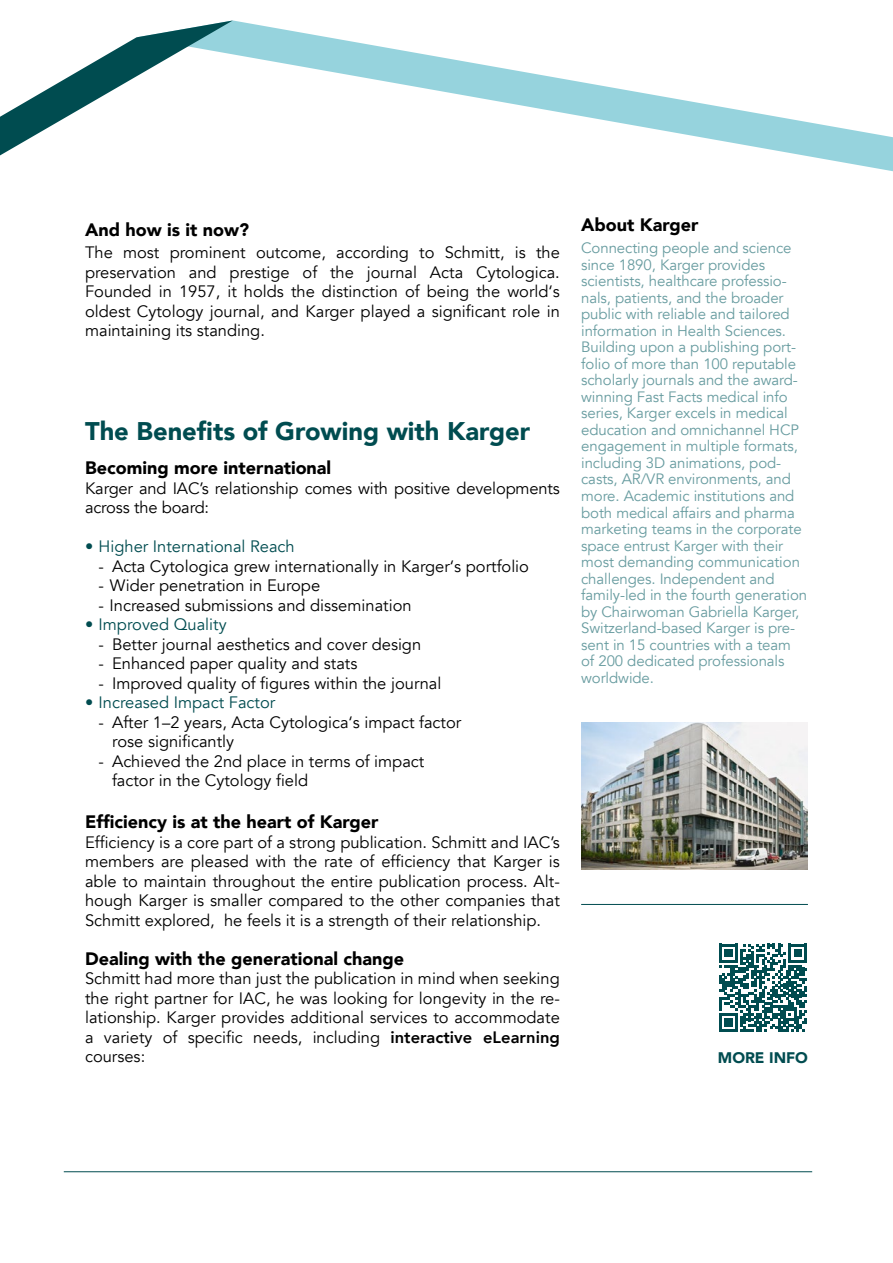
<style>
.page{position:relative;width:893px;height:1263px;background:#fff}
.page>*{position:absolute;margin:0;border:0;box-sizing:border-box;transform-origin:0 0}
.t1{font:900 25.5px "Avenir";color:#004c50}
.t2{font:900 18px "Avenir";color:#000}
.t3{font:16.5px/19.5px "Avenir";color:#000;text-align:justify}
.t4{font:16.5px "Avenir";color:#004c50}
.t5{font:900 15.3px "Avenir";color:#004c50}
.t6{font:15px/16.5px "Avenir";letter-spacing:-.005em;color:#689ca0}
.s1{font-weight:300}
.s2{font-weight:800}
</style>
<div class="page">
<svg style="left:233px;top:20px;width:660px;height:151px"></svg>
<svg style="left:0;top:20px;width:233px;height:135px"></svg>
<hr style="left:581px;top:904px;width:227px;height:1px;background:#004c50">
<hr style="left:64px;top:1171px;width:748px;height:1px;background:#004c50">
<img style="left:581px;top:722px;width:227px;height:147px">
<svg style="left:719px;top:944px;width:88px;height:88px"></svg>
<p class="t2" style="left:85px;top:214px;width:165px">And how is it now?</p>
<p class="t3" style="left:85px;top:243px;width:476px">The most prominent outcome, according to Schmitt, is the preservation and prestige of the journal Acta Cytologica.<br>Founded in 1957, it holds the distinction of being the world‘s oldest Cytology journal, and Karger played a significant role in maintaining its standing.</p>
<h1 class="t1" style="left:85px;top:409px;width:447px">The Benefits of Growing with Karger</h1>
<p class="t2" style="left:85px;top:453px;width:248px">Becoming more international</p>
<p class="t3" style="left:85px;top:479px;width:476px">Karger and IAC’s relationship comes with positive developments across the board:</p>
<p class="t4" style="left:85px;top:537px;width:211px">• Higher International Reach</p>
<p class="t3" style="left:99px;top:557px;width:432px"><span class="s1">-</span> Acta Cytologica grew internationally in Karger‘s portfolio</p>
<p class="t3" style="left:99px;top:576px;width:223px">- Wider penetration in Europe</p>
<p class="t3" style="left:99px;top:596px;width:315px">- Increased submissions and dissemination</p>
<p class="t4" style="left:85px;top:615px;width:143px">• Improved Quality</p>
<p class="t3" style="left:99px;top:635px;width:324px"><span class="s1">-</span> Better journal aesthetics and cover design</p>
<p class="t3" style="left:99px;top:654px;width:260px"><span class="s1">-</span> Enhanced paper quality and stats</p>
<p class="t3" style="left:99px;top:674px;width:344px"><span class="s1">-</span> Improved quality of figures within the journal</p>
<p class="t4" style="left:85px;top:693px;width:192px">• Increased Impact Factor</p>
<p class="t3" style="left:112px;top:713px;width:350px;text-indent:-14px"><span class="s1">-</span> After 1–2 years, Acta Cytologica‘s impact factor rose significantly</p>
<p class="t3" style="left:112px;top:752px;width:314px;text-indent:-13px"><span class="s1">-</span> Achieved the 2nd place in terms of impact factor in the Cytology field</p>
<p class="t2" style="left:85px;top:807px;width:295px">Efficiency is at the heart of Karger</p>
<p class="t3" style="left:85px;top:833px;width:476px">Efficiency is a core part of a strong publication. Schmitt and IAC’s members are pleased with the rate of efficiency that Karger is able to maintain throughout the entire publication process. Alt&shy;hough Karger is smaller compared to the other companies that Schmitt explored, he feels it is a strength of their relationship.</p>
<p class="t2" style="left:85px;top:943px;width:320px">Dealing with the generational change</p>
<p class="t3" style="left:85px;top:969px;width:476px">Schmitt had more than just the publication in mind when seeking the right partner for IAC, he was looking for longevity in the re&shy;lationship. Karger provides additional services to accommodate a variety of specific needs, including <span class="s2">interactive eLearning </span>courses:</p>
<p class="t2" style="left:581px;top:209px;width:119px">About Karger</p>
<p class="t6" style="left:581px;top:240px;width:228px">Connecting people and science since 1890, Karger provides scientists, healthcare professio&shy;nals, patients, and the broader public with reliable and tailored information in Health Sciences.<br>Building upon a publishing port&shy;folio of more than 100 reputable scholarly journals and the award&shy;winning Fast Facts medical info series, Karger excels in medical education and omnichannel HCP engagement in multiple formats, including 3D animations, pod&shy;casts, AR/VR environments, and more. Academic institutions and both medical affairs and pharma marketing teams in the corporate space entrust Karger with their most demanding communication challenges. Independent and family-led in the fourth generation by Chairwoman Gabriella Karger,<br>Switzerland-based Karger is pre&shy;sent in 15 countries with a team of 200 dedicated professionals worldwide.</p>
<p class="t5" style="left:718px;top:1044px;width:92px">MORE INFO</p>
</div>
